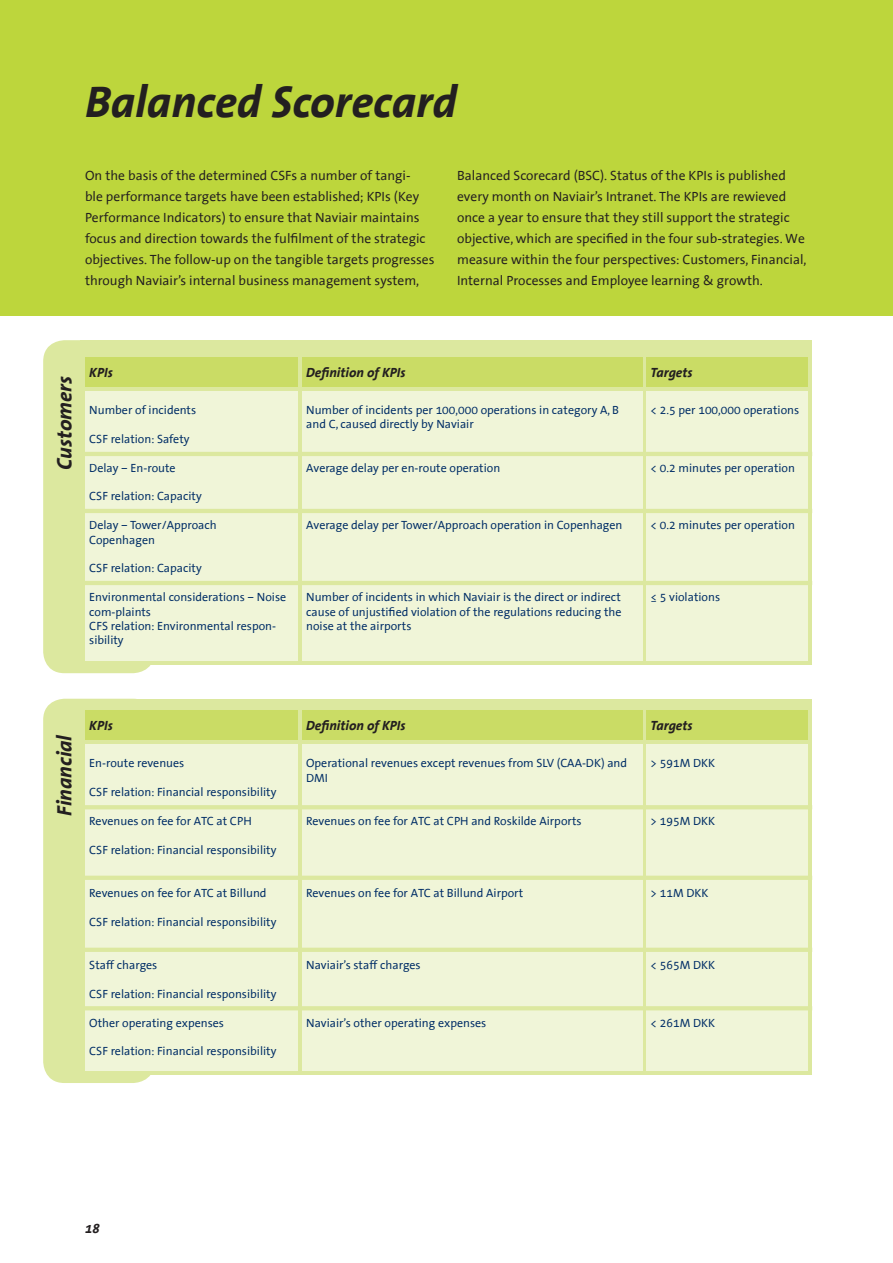
<style>
.page{position:relative;width:893px;height:1263px;background:#fff}
.page>*{position:absolute;margin:0;border:0;box-sizing:border-box;transform-origin:0 0}
.t1{font:italic 700 45px "The Sans Office";color:#231f20}
.t2{font:italic 700 21px "The Sans Office";color:#231f20}
.t3{font:13.5px/21px "The Sans Office";color:#231f20}
.t4{font:italic 700 13.5px "The Sans Office";color:#231f20}
.t5{font:12px/14.4px "The Sans Office";color:#002d66}
</style>
<div class="page">
<div style="left:0;top:0;width:893px;height:316px;background:#bdd63c"></div>
<div style="left:43px;top:340px;width:111px;height:333px;background:#dce89f;border-radius:21px"></div>
<div style="left:81px;top:340px;width:731px;height:325px;background:#dce89f"></div>
<div style="left:646px;top:391px;width:162px;height:269px;background:#f0f5d8"></div>
<div style="left:646px;top:357px;width:162px;height:29px;background:#cadc65"></div>
<div style="left:302px;top:391px;width:340px;height:269px;background:#f0f5d8"></div>
<div style="left:302px;top:357px;width:340px;height:29px;background:#cadc65"></div>
<div style="left:85px;top:391px;width:213px;height:269px;background:#f0f5d8"></div>
<div style="left:85px;top:357px;width:213px;height:29px;background:#cadc65"></div>
<hr style="left:81px;top:509px;width:731px;height:4px;background:#dce89f">
<hr style="left:81px;top:452px;width:731px;height:4px;background:#dce89f">
<hr style="left:81px;top:581px;width:731px;height:4px;background:#dce89f">
<div style="left:43px;top:699px;width:111px;height:384px;background:#dce89f;border-radius:21px"></div>
<div style="left:81px;top:699px;width:731px;height:375px;background:#dce89f"></div>
<div style="left:646px;top:744px;width:162px;height:326px;background:#f0f5d8"></div>
<div style="left:646px;top:710px;width:162px;height:30px;background:#cadc65"></div>
<div style="left:302px;top:744px;width:340px;height:326px;background:#f0f5d8"></div>
<div style="left:302px;top:710px;width:340px;height:30px;background:#cadc65"></div>
<div style="left:85px;top:744px;width:213px;height:326px;background:#f0f5d8"></div>
<div style="left:85px;top:710px;width:213px;height:30px;background:#cadc65"></div>
<hr style="left:81px;top:876px;width:731px;height:4px;background:#dce89f">
<hr style="left:81px;top:805px;width:731px;height:4px;background:#dce89f">
<hr style="left:81px;top:948px;width:731px;height:4px;background:#dce89f">
<hr style="left:81px;top:1006px;width:731px;height:4px;background:#dce89f">
<h1 class="t1" style="left:85px;top:78px;width:374px">Balanced Scorecard</h1>
<p class="t3" style="left:85px;top:166px;width:351px">On the basis of the determined CSFs a number of tangi-<br>ble performance targets have been established; KPIs (Key Performance Indicators) to ensure that Naviair maintains focus and direction towards the fulfilment of the strategic objectives. The follow-up on the tangible targets progresses through Naviair’s internal business management system,</p>
<p class="t3" style="left:457px;top:166px;width:351px">Balanced Scorecard (BSC). Status of the KPIs is published every month on Naviair’s Intranet. The KPIs are rewieved once a year to ensure that they still support the strategic objective, which are specified in the four sub-strategies. We measure within the four perspectives: Customers, Financial, Internal Processes and Employee learning &amp; growth.</p>
<h2 class="t2" style="left:53px;top:470px;width:95px;rotate:-90deg">Customers</h2>
<p class="t4" style="left:89px;top:365px;width:25px">KPIs</p>
<p class="t5" style="left:89px;top:403px;width:108px">Number of incidents</p>
<p class="t5" style="left:89px;top:432px;width:102px">CSF relation: Safety</p>
<p class="t5" style="left:89px;top:461px;width:88px">Delay – En-route</p>
<p class="t5" style="left:89px;top:490px;width:114px">CSF relation: Capacity</p>
<p class="t5" style="left:89px;top:518px;width:129px">Delay – Tower/Approach<br>Copenhagen</p>
<p class="t5" style="left:89px;top:562px;width:114px">CSF relation: Capacity</p>
<p class="t5" style="left:89px;top:590px;width:198px">Environmental considerations – Noise com-plaints<br>CFS relation: Environmental respon&shy;sibility</p>
<p class="t4" style="left:306px;top:365px;width:101px">Definition of KPIs</p>
<p class="t5" style="left:306px;top:403px;width:314px">Number of incidents per 100,000 operations in category A, B and C, caused directly by Naviair</p>
<p class="t5" style="left:306px;top:461px;width:196px">Average delay per en-route operation</p>
<p class="t5" style="left:306px;top:518px;width:318px">Average delay per Tower/Approach operation in Copenhagen</p>
<p class="t5" style="left:306px;top:590px;width:317px;text-align:justify">Number of incidents in which Naviair is the direct or indirect cause of unjustified violation of the regulations reducing the noise at the airports</p>
<p class="t4" style="left:651px;top:365px;width:43px">Targets</p>
<p class="t5" style="left:651px;top:403px;width:150px">&lt; 2.5 per 100,000 operations</p>
<p class="t5" style="left:651px;top:461px;width:146px">&lt; 0.2 minutes per operation</p>
<p class="t5" style="left:651px;top:518px;width:146px">&lt; 0.2 minutes per operation</p>
<p class="t5" style="left:651px;top:590px;width:71px">≤ 5 violations</p>
<h2 class="t2" style="left:53px;top:816px;width:83px;rotate:-90deg">Financial</h2>
<p class="t4" style="left:89px;top:718px;width:25px">KPIs</p>
<p class="t5" style="left:89px;top:757px;width:97px">En-route revenues</p>
<p class="t5" style="left:89px;top:785px;width:189px">CSF relation: Financial responsibility</p>
<p class="t5" style="left:89px;top:814px;width:164px">Revenues on fee for ATC at CPH</p>
<p class="t5" style="left:89px;top:843px;width:189px">CSF relation: Financial responsibility</p>
<p class="t5" style="left:89px;top:886px;width:179px">Revenues on fee for ATC at Billund</p>
<p class="t5" style="left:89px;top:915px;width:189px">CSF relation: Financial responsibility</p>
<p class="t5" style="left:89px;top:958px;width:70px">Staff charges</p>
<p class="t5" style="left:89px;top:987px;width:189px">CSF relation: Financial responsibility</p>
<p class="t5" style="left:89px;top:1016px;width:136px">Other operating expenses</p>
<p class="t5" style="left:89px;top:1045px;width:189px">CSF relation: Financial responsibility</p>
<p class="t4" style="left:306px;top:718px;width:101px">Definition of KPIs</p>
<p class="t4" style="left:651px;top:718px;width:43px">Targets</p>
<p class="t5" style="left:306px;top:757px;width:323px">Operational revenues except revenues from SLV (CAA-DK) and<br>DMI</p>
<p class="t5" style="left:306px;top:814px;width:277px">Revenues on fee for ATC at CPH and Roskilde Airports</p>
<p class="t5" style="left:651px;top:757px;width:66px">&gt; 591M DKK</p>
<p class="t5" style="left:651px;top:814px;width:66px">&gt; 195M DKK</p>
<p class="t5" style="left:306px;top:886px;width:219px">Revenues on fee for ATC at Billund Airport</p>
<p class="t5" style="left:651px;top:886px;width:59px">&gt; 11M DKK</p>
<p class="t5" style="left:306px;top:958px;width:116px">Naviair’s staff charges</p>
<p class="t5" style="left:651px;top:958px;width:66px">&lt; 565M DKK</p>
<p class="t5" style="left:306px;top:1016px;width:182px">Naviair’s other operating expenses</p>
<p class="t5" style="left:651px;top:1016px;width:66px">&lt; 261M DKK</p>
<p class="t4" style="left:85px;top:1221px;width:16px">18</p>
</div>
